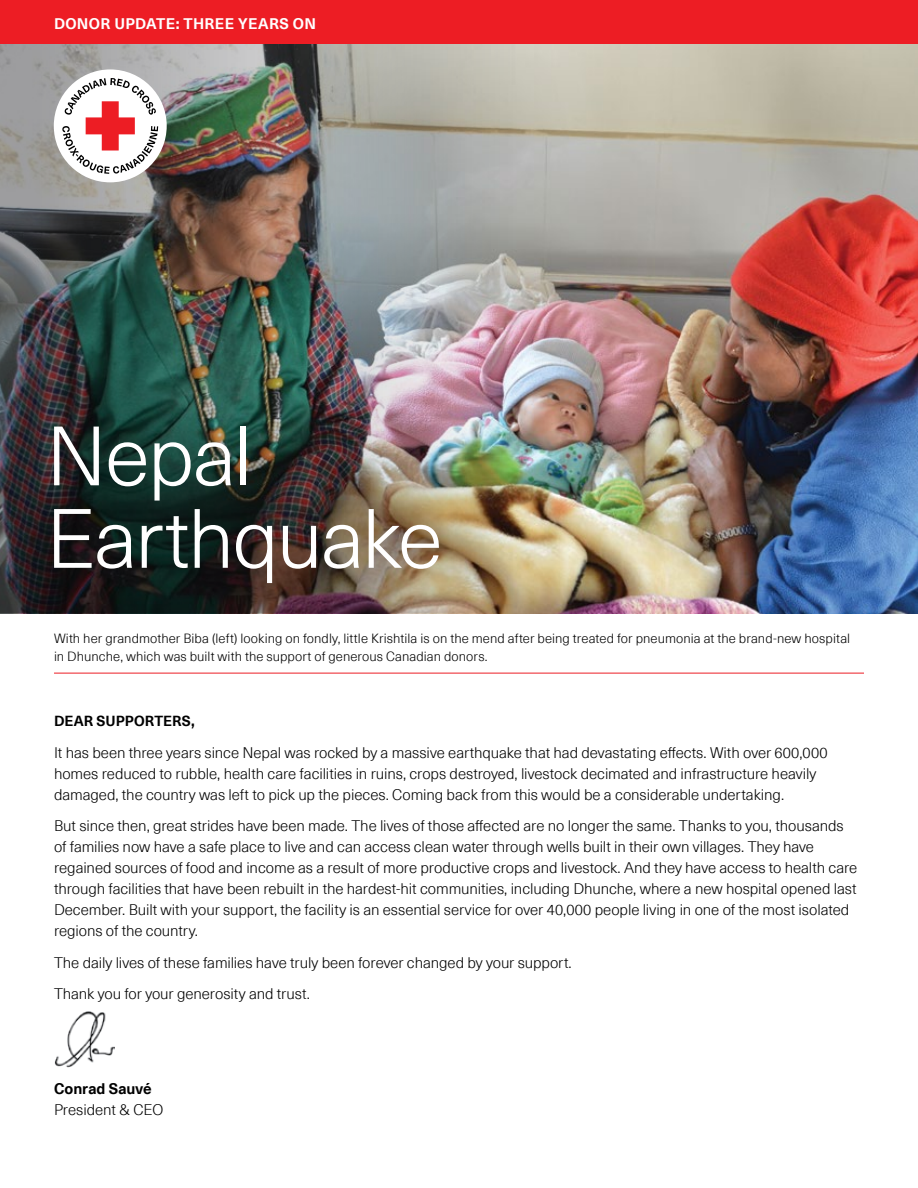
<style>
.page{position:relative;width:918px;height:1188px;background:#fff}
.page>*{position:absolute;margin:0;border:0;box-sizing:border-box;transform-origin:0 0}
.t1{font:300 82.5px/82.5px "Neue Haas Unica Pro";letter-spacing:-.025em;color:#fff}
.t2{font:300 15px/21px "Neue Haas Unica Pro";letter-spacing:-.005em;color:#000}
.t3{font:700 15px "Neue Haas Unica Pro";letter-spacing:.02em;color:#fff}
.t4{font:700 15px "Neue Haas Unica Pro";color:#000}
.t5{font:700 14.25px "Neue Haas Unica Pro";letter-spacing:.005em;color:#000}
.t6{font:300 13.05px/18px "Neue Haas Unica Pro";letter-spacing:.005em;color:#000}
</style>
<div class="page">
<img style="left:649px;top:43px;width:269px;height:570px">
<img style="left:0;top:43px;width:649px;height:570px">
<hr style="left:54px;top:673px;width:810px;height:1px;background:#ed1d24">
<img style="left:54px;top:1011px;width:60px;height:56px">
<div style="left:0;top:0;width:918px;height:43px;background:#ed1d24"></div>
<div style="left:54px;top:69px;width:113px;height:113px;background:#fff;border-radius:50%"></div>
<svg style="left:62px;top:78px;width:96px;height:96px"></svg>
<p class="t3" style="left:54px;top:14px;width:264px">DONOR UPDATE: THREE YEARS ON</p>
<h1 class="t1" style="left:46px;top:416px;width:398px">Nepal<br>Earthquake</h1>
<p class="t6" style="left:54px;top:629px;width:798px">With her grandmother Biba (left) looking on fondly, little Krishtila is on the mend after being treated for pneumonia at the brand-new hospital in Dhunche, which was built with the support of generous Canadian donors.</p>
<p class="t5" style="left:54px;top:712px;width:142px">DEAR SUPPORTERS,</p>
<p class="t2" style="left:54px;top:742px;width:775px">It has been three years since Nepal was rocked by a massive earthquake that had devastating effects. With over 600,000 homes reduced to rubble, health care facilities in ruins, crops destroyed, livestock decimated and infrastructure heavily damaged, the country was left to pick up the pieces. Coming back from this would be a considerable undertaking.</p>
<p class="t2" style="left:54px;top:815px;width:805px">But since then, great strides have been made. The lives of those affected are no longer the same. Thanks to you, thousands of families now have a safe place to live and can access clean water through wells built in their own villages. They have regained sources of food and income as a result of more productive crops and livestock. And they have access to health care through facilities that have been rebuilt in the hardest-hit communities, including Dhunche, where a new hospital opened last December. Built with your support, the facility is an essential service for over 40,000 people living in one of the most isolated regions of the country.</p>
<p class="t2" style="left:54px;top:947px;width:519px;line-height:31.5px">The daily lives of these families have truly been forever changed by your support.<br>Thank you for your generosity and trust.</p>
<p class="t4" style="left:54px;top:1079px;width:99px">Conrad Sauvé</p>
<p class="t2" style="left:54px;top:1099px;width:111px">President &amp; CEO</p>
</div>
